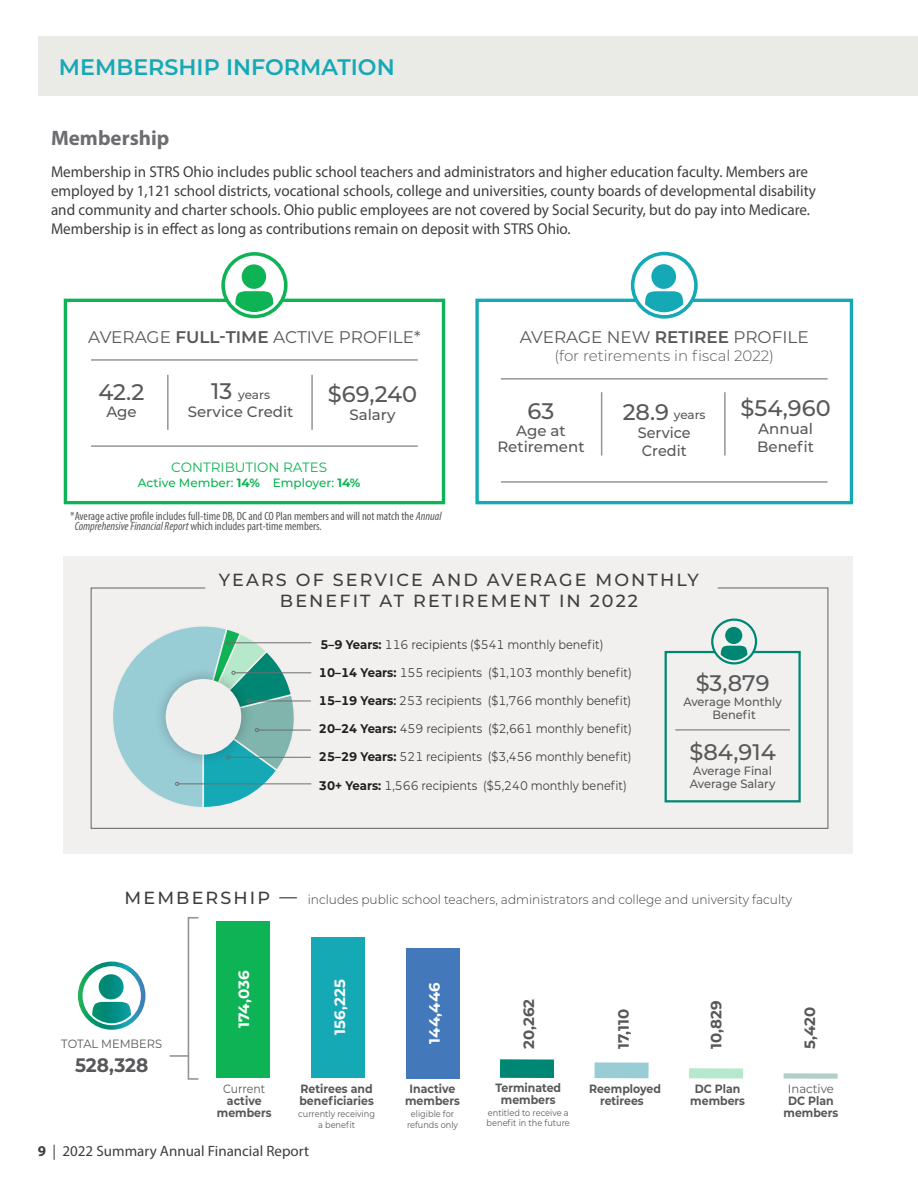
<style>
.page{position:relative;width:918px;height:1188px;background:#fff}
.page>*{position:absolute;margin:0;border:0;box-sizing:border-box;transform-origin:0 0}
.t1{font:500 22.5px "Montserrat";color:#57585a}
.HEADER_-_SAFR{font:600 22.5px "Montserrat";color:#15a9b6}
.SUBHEAD{font:700 21px "Myriad Pro";color:#6c6d70}
.t2{font:700 19.5px "Montserrat";color:#57585a;scale:.95 1}
.t3{font:500 17.55px/21.1px "Montserrat";letter-spacing:.12em;color:#3e3e3f;text-align:center}
.t4{font:16.8px "Montserrat";color:#57585a}
.BODY_-_SAFR{font:15.75px/18.9px "Myriad Pro";color:#3e3e3f;scale:.96 1}
.t5{font:500 15px/18px "Montserrat";color:#57585a}
.t6{font:15px "Myriad Pro";color:#3e3e3f}
.t7{font:300 15px "Montserrat";color:#57585a}
.t8{font:700 15px "Montserrat";color:#57585a}
.t9{font:700 15px "Montserrat";color:#fff}
.t10{font:500 15px/18px "Montserrat";color:#57585a;scale:.96 1}
.t11{font:13.5px "Montserrat";color:#0db354}
.t12{font:300 12.75px "Montserrat";color:#3e3e3f;scale:.95 1}
.t13{font:12.6px "Montserrat";color:#3e3e3f;scale:.9 1}
.t14{font:condensed 12px/10.5px "Myriad Pro";color:#57585a}
.t15{font:700 12px/12px "Montserrat";color:#57585a;text-align:center;scale:.91 1}
.t16{font:500 12px/13.5px "Montserrat";color:#57585a;scale:.95 1}
.t17{font:500 12px "Montserrat";color:#0db354}
.t18{font:500 12px "Montserrat";color:#57585a}
.t19{font:12px "Montserrat";color:#57585a;scale:.95 1}
.t20{font:12px "Montserrat";color:#57585a}
.t21{font:9px/10.5px "Montserrat";color:#57585a;text-align:center;scale:.91 1}
.s1{font-weight:600}
.s2{font-size:22.5px}
.s3{font-weight:700}
.s4{font-style:italic}
.s5{font-weight:700;color:#231f20}
.s6{font-weight:600;color:#231f20}
.s7{font-weight:500;font-size:17.55px}
.s8{font-weight:400}
</style>
<div class="page">
<div style="left:39px;top:36px;width:879px;height:59px;background:#eaeae7"></div>
<div style="left:64px;top:556px;width:789px;height:298px;background:#f1f0ee"></div>
<svg style="left:90px;top:587px;width:739px;height:242px"></svg>
<hr style="left:235px;top:672px;width:76px;height:1px;background:#6c6d70">
<hr style="left:250px;top:701px;width:61px;height:1px;background:#6c6d70">
<hr style="left:258px;top:730px;width:53px;height:1px;background:#6c6d70">
<hr style="left:230px;top:757px;width:81px;height:1px;background:#6c6d70">
<hr style="left:179px;top:783px;width:132px;height:1px;background:#6c6d70">
<hr style="left:230px;top:642px;width:81px;height:1px;background:#6c6d70">
<svg style="left:111px;top:624px;width:187px;height:185px"></svg>
<div style="left:665px;top:651px;width:136px;height:151px;border:2px solid #008774"></div>
<svg style="left:712px;top:620px;width:44px;height:43px"></svg>
<div style="left:711px;top:619px;width:46px;height:46px;border:2px solid #008774;border-radius:50%"></div>
<div style="left:725px;top:627px;width:17px;height:17px;background:#008774;border-radius:50%"></div>
<svg style="left:721px;top:646px;width:26px;height:14px"></svg>
<hr style="left:675px;top:729px;width:115px;height:2px;background:#939598">
<div style="left:64px;top:299px;width:381px;height:205px;border:3px solid #0db354"></div>
<hr style="left:91px;top:359px;width:327px;height:2px;background:#939598">
<hr style="left:91px;top:445px;width:327px;height:2px;background:#939598">
<hr style="left:167px;top:375px;width:2px;height:55px;background:#939598">
<hr style="left:311px;top:375px;width:2px;height:55px;background:#939598">
<div style="left:475px;top:299px;width:378px;height:205px;border:3px solid #15a9b6"></div>
<hr style="left:501px;top:378px;width:327px;height:2px;background:#939598">
<hr style="left:501px;top:481px;width:327px;height:2px;background:#939598">
<hr style="left:601px;top:392px;width:1px;height:64px;background:#939598">
<hr style="left:724px;top:392px;width:2px;height:64px;background:#939598">
<svg style="left:223px;top:254px;width:63px;height:63px"></svg>
<div style="left:221px;top:252px;width:67px;height:66px;border:4px solid #0db354;border-radius:50%"></div>
<div style="left:242px;top:264px;width:24px;height:25px;background:#0db354;border-radius:50%"></div>
<svg style="left:235px;top:291px;width:38px;height:21px"></svg>
<div style="left:633px;top:254px;width:63px;height:63px;background:#fff;border-radius:50%"></div>
<div style="left:631px;top:252px;width:67px;height:67px;border:4px solid #15a9b6;border-radius:50%"></div>
<div style="left:651px;top:264px;width:25px;height:25px;background:#15a9b6;border-radius:50%"></div>
<svg style="left:645px;top:291px;width:38px;height:21px"></svg>
<div style="left:216px;top:921px;width:54px;height:156px;background:#0db354"></div>
<div style="left:78px;top:962px;width:67px;height:68px;border:5px solid #fff;border-radius:50%"></div>
<svg style="left:92px;top:974px;width:39px;height:49px"></svg>
<svg style="left:170px;top:917px;width:29px;height:163px"></svg>
<div style="left:784px;top:1073px;width:54px;height:6px;background:#b0cfc9"></div>
<div style="left:689px;top:1068px;width:54px;height:11px;background:#b6e8cc"></div>
<div style="left:595px;top:1062px;width:54px;height:16px;background:#99cdd6"></div>
<div style="left:500px;top:1059px;width:54px;height:19px;background:#008774"></div>
<div style="left:311px;top:937px;width:54px;height:140px;background:#15a9b6"></div>
<div style="left:406px;top:948px;width:54px;height:130px;background:#4378ba"></div>
<p class="HEADER_-_SAFR" style="left:59px;top:51px;width:337px">MEMBERSHIP INFORMATION</p>
<p class="SUBHEAD" style="left:51px;top:124px;width:120px">Membership</p>
<p class="BODY_-_SAFR" style="left:51px;top:162px;width:798px">Membership in STRS Ohio includes public school teachers and administrators and higher education faculty. Members are employed by 1,121 school districts, vocational schools, college and universities, county boards of developmental disability and community and charter schools. Ohio public employees are not covered by Social Security, but do pay into Medicare.<br>Membership is in effect as long as contributions remain on deposit with STRS Ohio.</p>
<p class="t4" style="left:88px;top:326px;width:334px">AVERAGE <span class="s1">FULL-TIME</span> ACTIVE PROFILE*</p>
<p class="t1" style="left:328px;top:378px;width:91px">$69,240</p>
<p class="t5" style="left:350px;top:405px;width:48px">Salary</p>
<p class="t18" style="left:211px;top:386px;width:60px"><span class="s2">13</span> years</p>
<p class="t5" style="left:188px;top:402px;width:107px">Service Credit</p>
<p class="t1" style="left:99px;top:376px;width:47px">42.2</p>
<p class="t5" style="left:106px;top:402px;width:32px">Age</p>
<p class="t11" style="left:171px;top:458px;width:157px">CONTRIBUTION RATES</p>
<p class="t17" style="left:138px;top:474px;width:224px">Active Member: <span class="s3">14%</span> Employer: <span class="s3">14%</span></p>
<p class="t14" style="left:75px;top:510px;width:368px;text-indent:-4px">*Average active profile includes full-time DB, DC and CO Plan members and will not match the <span class="s4">Annual<br>Comprehensive Financial Report</span> which includes part-time members.</p>
<p class="t4" style="left:520px;top:326px;width:291px">AVERAGE NEW <span class="s1">RETIREE</span> PROFILE</p>
<p class="t7" style="left:554px;top:346px;width:221px">(for retirements in fiscal 2022)</p>
<p class="t1" style="left:740px;top:393px;width:92px">$54,960</p>
<p class="t5" style="left:757px;top:419px;width:58px">Annual<br>Benefit</p>
<p class="t1" style="left:528px;top:395px;width:28px">63</p>
<p class="t5" style="left:497px;top:421px;width:89px;line-height:16.8px;text-align:center">Age at<br>Retirement</p>
<p class="t18" style="left:623px;top:407px;width:84px"><span class="s2">28.9</span> years</p>
<p class="t10" style="left:638px;top:423px;width:57px">Service<br>Credit</p>
<p class="t3" style="left:219px;top:568px;width:482px">YEARS OF SERVICE AND AVERAGE MONTHLY<br>BENEFIT AT RETIREMENT IN 2022</p>
<p class="t13" style="left:320px;top:636px;width:316px"><span class="s5">5–9 Years:</span> 116 recipients ($541 monthly benefit)</p>
<p class="t13" style="left:319px;top:664px;width:349px"><span class="s5">10–14 Years:</span> 155 recipients ($1,103 monthly benefit)</p>
<p class="t13" style="left:319px;top:692px;width:349px"><span class="s5">15–19 Years</span><span class="s6">:</span> 253 recipients ($1,766 monthly benefit)</p>
<p class="t13" style="left:319px;top:720px;width:349px"><span class="s5">20–24 Years:</span> 459 recipients ($2,661 monthly benefit)</p>
<p class="t13" style="left:319px;top:748px;width:349px"><span class="s5">25–29 Years:</span> 521 recipients ($3,456 monthly benefit)</p>
<p class="t13" style="left:319px;top:777px;width:344px"><span class="s5">30+ Years:</span> 1,566 recipients ($5,240 monthly benefit)</p>
<p class="t1" style="left:696px;top:667px;width:75px">$3,879</p>
<p class="t16" style="left:683px;top:694px;width:105px;text-align:center">Average Monthly<br>Benefit</p>
<p class="t1" style="left:690px;top:736px;width:88px">$84,914</p>
<p class="t16" style="left:690px;top:763px;width:92px">Average Final<br>Average Salary</p>
<p class="t12" style="left:125px;top:891px;width:704px"><span class="s7">MEMBERSHIP —</span> includes public school teachers, administrators and college and university faculty</p>
<p class="t19" style="left:61px;top:1036px;width:108px">TOTAL MEMBERS</p>
<p class="t2" style="left:75px;top:1051px;width:79px">528,328</p>
<p class="t9" style="left:233px;top:1028px;width:59px;rotate:-90deg">174,036</p>
<p class="t15" style="left:217px;top:1082px;width:62px"><span class="s8">Current </span>active members</p>
<p class="t9" style="left:329px;top:1035px;width:57px;rotate:-90deg">156,225</p>
<p class="t9" style="left:424px;top:1044px;width:63px;rotate:-90deg">144,446</p>
<p class="t15" style="left:299px;top:1082px;width:83px;text-align:left">Retirees and beneficiaries</p>
<p class="t21" style="left:298px;top:1109px;width:86px">currently receiving a benefit</p>
<p class="t15" style="left:405px;top:1082px;width:62px">Inactive members</p>
<p class="t21" style="left:407px;top:1109px;width:58px">eligible for refunds only</p>
<p class="t6" style="left:38px;top:1141px;width:273px"><span class="s3">9</span> | 2022 Summary Annual Financial Report</p>
<p class="t8" style="left:518px;top:1049px;width:52px;rotate:-90deg">20,262</p>
<p class="t8" style="left:613px;top:1049px;width:42px;rotate:-90deg">17,110</p>
<p class="t8" style="left:706px;top:1049px;width:50px;rotate:-90deg">10,829</p>
<p class="t8" style="left:799px;top:1049px;width:44px;rotate:-90deg">5,420</p>
<p class="t15" style="left:495px;top:1081px;width:74px">Terminated members</p>
<p class="t21" style="left:487px;top:1107px;width:93px;text-align:left">entitled to receive a benefit in the future</p>
<p class="t15" style="left:589px;top:1082px;width:80px">Reemployed retirees</p>
<p class="t15" style="left:690px;top:1082px;width:62px">DC Plan members</p>
<p class="t20" style="left:788px;top:1081px;width:47px">Inactive</p>
<p class="t15" style="left:784px;top:1094px;width:62px">DC Plan members</p>
</div>
